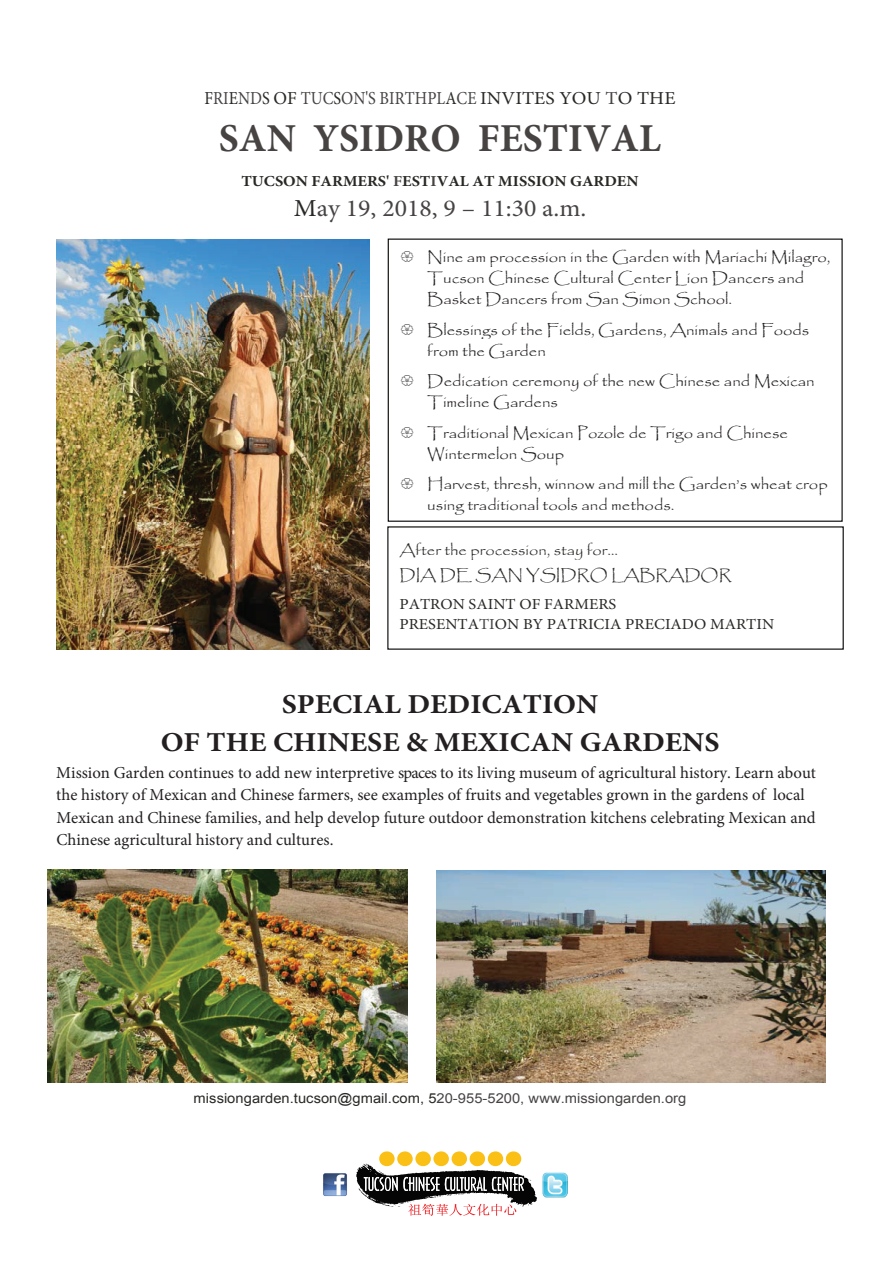
<style>
.page{position:relative;width:893px;height:1263px;background:#fff}
.page>*{position:absolute;margin:0;border:0;box-sizing:border-box;transform-origin:0 0}
.t1{font:700 39.6px "Minion Pro";color:#464342}
.t2{font:700 27.45px/38px "Minion Pro";color:#231f20;text-align:center;scale:1.09 1}
.t3{font:24.45px "Minion Pro";color:#464342;scale:1.05 1}
.t4{font:18.3px "Minion Pro";color:#282825;scale:.89 1}
.t5{font:16.65px/22.6px "Minion Pro";color:#231f20}
.t6{font:15.3px/21.1px "Papyrus";color:#231f20;scale:1.09 1}
.t7{font:15.3px/20.5px "Minion Pro";color:#282825;scale:1.08 1}
.t8{font:15.3px/24.9px "Papyrus";color:#282825;scale:1.07 1}
.t9{font:700 15.3px "Minion Pro";color:#282825;scale:1.08 1}
.t10{font:13.65px "Arial";letter-spacing:.005em;color:#464342;scale:1.07 1}
.s1{color:#464342}
.s2{color:#282825}
</style>
<div class="page">
<img style="left:48px;top:869px;width:359px;height:213px">
<img style="left:56px;top:239px;width:313px;height:411px">
<div style="left:388px;top:239px;width:455px;height:283px;border:1px solid #040503"></div>
<img style="left:436px;top:870px;width:390px;height:212px">
<svg style="left:356px;top:1151px;width:181px;height:65px"></svg>
<img style="left:323px;top:1173px;width:24px;height:24px">
<img style="left:543px;top:1173px;width:25px;height:24px">
<p class="t4" style="left:205px;top:86px;width:531px">F<span class="s1">RI</span>E<span class="s1">ND</span>S OF <span class="s1">TUC</span>S<span class="s1">ON</span>'<span class="s1">S BIRTHPL</span>A<span class="s1">CE</span> INVITES YOU <span class="s1">T</span>O THE</p>
<h1 class="t1" style="left:219px;top:111px;width:443px">SAN YSIDRO FESTIVAL</h1>
<p class="t9" style="left:241px;top:171px;width:369px">TUCSON FARMERS' <span class="s1">F</span>EST<span class="s1">I</span>VAL AT MISSION GARDEN</p>
<h3 class="t3" style="left:294px;top:191px;width:280px"><span class="s2">M</span>ay 19, 2018, 9 – 11:30 a.m.</h3>
<p class="t6" style="left:427px;top:246px;width:371px">Nine am procession in the Garden with Mariachi Milagro,<br>Tucson Chinese Cultural Center Lion Dancers and<br>Basket Dancers from San Simon School.</p>
<p class="t6" style="left:427px;top:319px;width:352px">Blessings of the Fields, Gardens, Animals and Foods from the Garden</p>
<p class="t6" style="left:427px;top:370px;width:357px">Dedication ceremony of the new Chinese and Mexican<br>Timeline Gardens</p>
<p class="t6" style="left:427px;top:422px;width:333px">Traditional Mexican Pozole de Trigo and Chinese<br>Wintermelon Soup</p>
<p class="t6" style="left:427px;top:473px;width:369px">Harvest, thresh, winnow and mill the Garden’s wheat crop using traditional tools and methods.</p>
<p class="t8" style="left:399px;top:537px;width:312px">After the procession, stay for…<br>DIA DE SAN YSIDRO LABRADOR</p>
<p class="t7" style="left:399px;top:594px;width:348px">PATRON SAINT OF FARMERS<br>PRESENTA<span class="s1">TI</span>ON BY PATRICIA PRECIADO MARTIN</p>
<h2 class="t2" style="left:161px;top:685px;width:514px">SPECIAL DEDICATION<br>OF THE CHINESE &amp; MEXICAN GARDENS</h2>
<p class="t5" style="left:56px;top:761px;width:761px">Mission Garden continues to add new interpretive spaces to its living museum of agricultural history. Learn about the history of Mexican and Chinese farmers, see examples of fruits and vegetables grown in the gardens of local Mexican and Chinese families, and help develop future outdoor demonstration kitchens celebrating Mexican and Chinese agricultural history and cultures.</p>
<p class="t10" style="left:194px;top:1089px;width:462px"><span class="s2">missiongarden.tucson@gmail.com, 5</span>20-955-5200, www.missiongarden.org</p>
</div>
